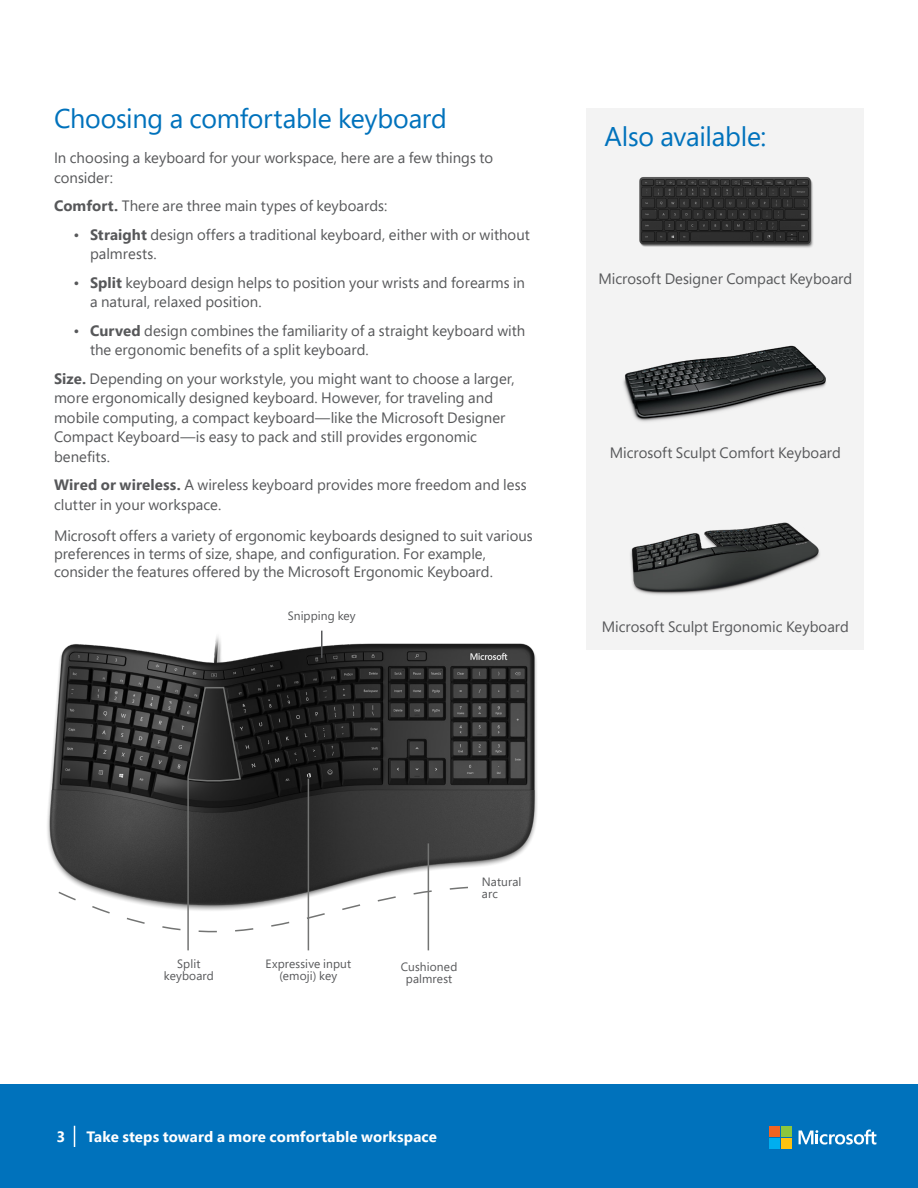
<style>
.page{position:relative;width:918px;height:1188px;background:#fff}
.page>*{position:absolute;margin:0;border:0;box-sizing:border-box;transform-origin:0 0}
.Headline_1{font:27px "Segoe Pro";letter-spacing:-.01em;color:#0072bc}
.Body_Copy{font:15px/19.5px "Segoe Pro";color:#57585a}
.Body{font:15px/18px "Segoe Pro";color:#57585a}
.t1{font:700 15px "Segoe Pro";letter-spacing:.01em;color:#fff}
.Body-2{font:12px/12px "Segoe Pro";letter-spacing:.01em;color:#57585a;text-align:center}
.s1{font-weight:700}
</style>
<div class="page">
<div style="left:0;top:1084px;width:918px;height:104px;background:#0072bc"></div>
<svg style="left:799px;top:1130px;width:77px;height:15px"></svg>
<div style="left:769px;top:1126px;width:11px;height:11px;background:#f36421"></div>
<div style="left:781px;top:1126px;width:11px;height:11px;background:#8bc63e"></div>
<div style="left:769px;top:1138px;width:11px;height:11px;background:#00aeef"></div>
<div style="left:781px;top:1138px;width:11px;height:11px;background:#fec210"></div>
<svg style="left:74px;top:1126px;width:1px;height:21px"></svg>
<div style="left:587px;top:108px;width:277px;height:542px;background:#f3f3f3"></div>
<img style="left:639px;top:177px;width:174px;height:71px">
<img style="left:47px;top:630px;width:490px;height:237px">
<svg style="left:321px;top:631px;width:1px;height:27px"></svg>
<svg style="left:57px;top:686px;width:413px;height:265px"></svg>
<img style="left:630px;top:524px;width:186px;height:71px">
<img style="left:623px;top:345px;width:203px;height:77px">
<svg style="left:776px;top:522px;width:44px;height:37px"></svg>
<p class="Headline_1" style="left:54px;top:100px;width:395px">Choosing a comfortable keyboard</p>
<p class="Body_Copy" style="left:54px;top:148px;width:441px">In choosing a keyboard for your workspace, here are a few things to consider:</p>
<p class="Body_Copy" style="left:54px;top:196px;width:335px"><span class="s1">Comfort.</span> There are three main types of keyboards:</p>
<p class="Body_Copy" style="left:90px;top:224px;width:441px;text-indent:-16px">• <span class="s1">Straight</span> design offers a traditional keyboard, either with or without palmrests.</p>
<p class="Body_Copy" style="left:90px;top:272px;width:437px;text-indent:-16px">• <span class="s1">Split</span> keyboard design helps to position your wrists and forearms in a natural, relaxed position.</p>
<p class="Body_Copy" style="left:90px;top:320px;width:437px;text-indent:-16px">• <span class="s1">Curved</span> design combines the familiarity of a straight keyboard with the ergonomic benefits of a split keyboard.</p>
<p class="Body_Copy" style="left:54px;top:368px;width:462px"><span class="s1">Size.</span> Depending on your workstyle, you might want to choose a larger, more ergonomically designed keyboard. However, for traveling and mobile computing, a compact keyboard—like the Microsoft Designer Compact Keyboard—is easy to pack and still provides ergonomic benefits.</p>
<p class="Body_Copy" style="left:54px;top:475px;width:474px"><span class="s1">Wired or wireless.</span> A wireless keyboard provides more freedom and less clutter in your workspace.</p>
<p class="Body" style="left:54px;top:526px;width:480px">Microsoft offers a variety of ergonomic keyboards designed to suit various preferences in terms of size, shape, and configuration. For example, consider the features offered by the Microsoft Ergonomic Keyboard.</p>
<p class="Body-2" style="left:288px;top:609px;width:69px">Snipping key</p>
<p class="Headline_1" style="left:604px;top:118px;width:163px">Also available:</p>
<p class="Body_Copy" style="left:598px;top:269px;width:255px">Microsoft Designer Compact Keyboard</p>
<p class="Body_Copy" style="left:610px;top:443px;width:233px">Microsoft Sculpt Comfort Keyboard</p>
<p class="Body_Copy" style="left:602px;top:617px;width:249px">Microsoft Sculpt Ergonomic Keyboard</p>
<p class="Body-2" style="left:164px;top:958px;width:52px">Split keyboard</p>
<p class="Body-2" style="left:266px;top:958px;width:87px">Expressive input (emoji) key</p>
<p class="Body-2" style="left:401px;top:960px;width:58px">Cushioned palmrest</p>
<p class="Body-2" style="left:482px;top:875px;width:41px;text-align:left">Natural arc</p>
<p class="t1" style="left:56px;top:1126px;width:10px">3</p>
<p class="t1" style="left:86px;top:1126px;width:352px">Take steps toward a more comfortable workspace</p>
</div>
